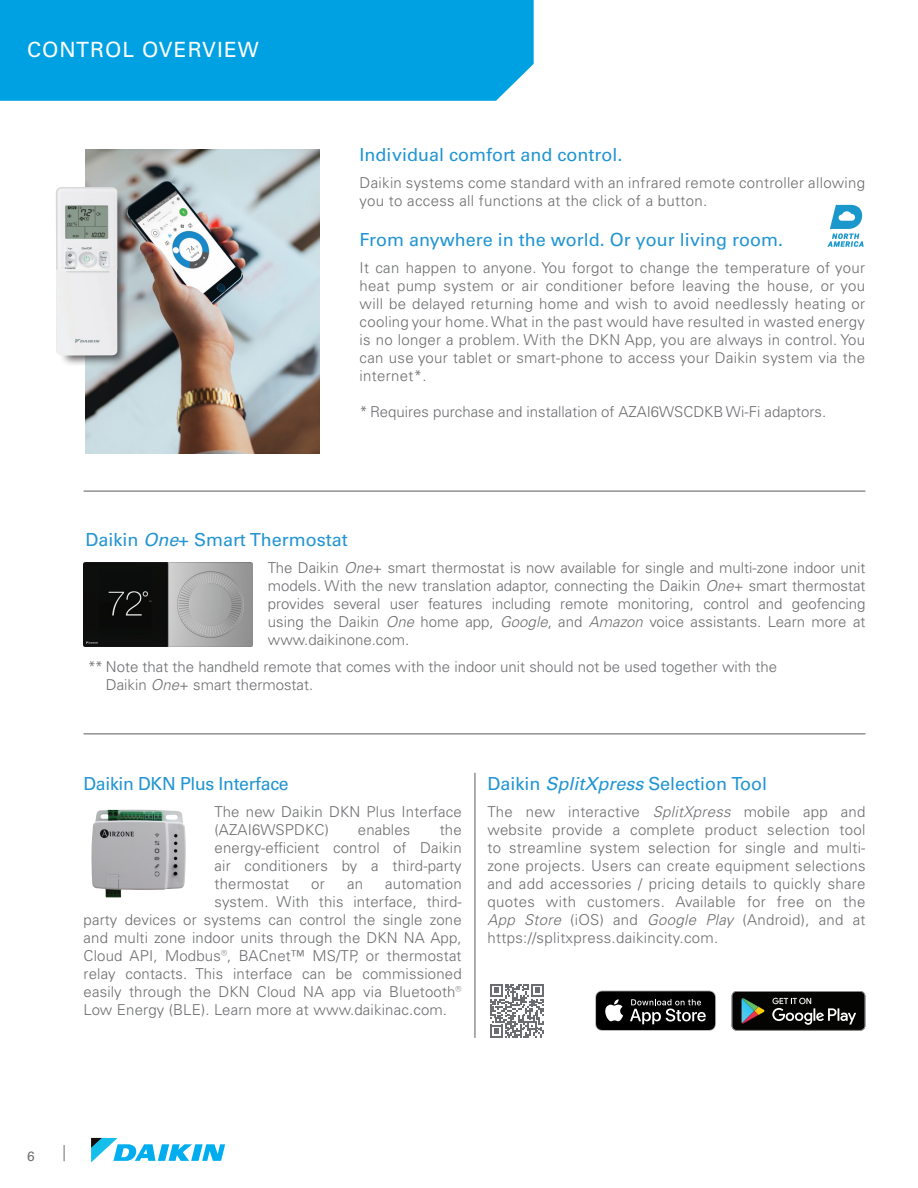
<style>
.page{position:relative;width:918px;height:1188px;background:#fff}
.page>*{position:absolute;margin:0;border:0;box-sizing:border-box;transform-origin:0 0}
.t1{font:21px "Univers LT Pro 55 Roman";letter-spacing:.05em;color:#fff}
.SUBHEAD_2{font:18px "Univers LT Pro 55 Roman";color:#2295d2}
.SUBHEAD_2-2{font:18px "Univers LT Pro 55 Roman";letter-spacing:-.02em;color:#2295d2}
.PARAGRAPH{font:300 15px/18px "Univers LT Pro 45";letter-spacing:.01em;color:#6c6d70;text-align:justify}
.DOUBLE_ASTERISKS{font:300 15px/18px "Univers LT Pro 45";color:#6c6d70}
.ASTERISK_ITEMS{font:300 15px "Univers LT Pro 45";color:#6c6d70}
.t2{font:13.5px "Univers LT Pro 55 Roman";color:#6c6d70}
.s1{font-family:"Univers LT Pro 55";font-style:italic}
.s2{font-style:italic}
</style>
<div class="page">
<svg style="left:64px;top:1145px;width:1px;height:16px"></svg>
<svg style="left:91px;top:1138px;width:134px;height:24px"></svg>
<div style="left:0;top:0;width:534px;height:101px;background:#00a1e3"></div>
<img style="left:86px;top:149px;width:234px;height:305px">
<svg style="left:827px;top:205px;width:37px;height:42px"></svg>
<hr style="left:84px;top:490px;width:781px;height:2px;background:#6c6d70">
<hr style="left:84px;top:733px;width:781px;height:2px;background:#6c6d70">
<img style="left:84px;top:562px;width:168px;height:85px">
<div style="left:59px;top:191px;width:70px;height:175px;background:#231f20;opacity:.75"></div>
<img style="left:56px;top:187px;width:62px;height:169px">
<svg style="left:731px;top:991px;width:135px;height:40px;background:#2d302e"></svg>
<svg style="left:595px;top:990px;width:121px;height:41px;background:#353535"></svg>
<svg style="left:490px;top:984px;width:54px;height:54px"></svg>
<hr style="left:474px;top:773px;width:2px;height:265px;background:#6c6d70">
<img style="left:91px;top:810px;width:44px;height:88px">
<p class="t1" style="left:27px;top:35px;width:233px">CONTROL OVERVIEW</p>
<p class="SUBHEAD_2" style="left:360px;top:143px;width:264px">Individual comfort and control.</p>
<p class="PARAGRAPH" style="left:360px;top:174px;width:507px">Daikin systems come standard with an infrared remote controller allowing you to access all functions at the click of a button.</p>
<p class="SUBHEAD_2" style="left:360px;top:227px;width:425px">From anywhere in the world. Or your living room.</p>
<p class="PARAGRAPH" style="left:360px;top:258px;width:507px">It can happen to anyone. You forgot to change the temperature of your heat pump system or air conditioner before leaving the house, or you will be delayed returning home and wish to avoid needlessly heating or cooling your home. What in the past would have resulted in wasted energy is no longer a problem. With the DKN App, you are always in control. You can use your tablet or smart-phone to access your Daikin system via the internet*.</p>
<p class="ASTERISK_ITEMS" style="left:360px;top:402px;width:468px">*Requires purchase and installation of AZAI6WSCDKB Wi-Fi adaptors.</p>
<p class="SUBHEAD_2" style="left:86px;top:527px;width:264px">Daikin <span class="s1">One+</span> Smart Thermostat</p>
<p class="PARAGRAPH" style="left:268px;top:558px;width:599px">The Daikin <span class="s2">One</span>+ smart thermostat is now available for single and multi-zone indoor unit models. With the new translation adaptor, connecting the Daikin <span class="s2">One</span>+ smart thermostat provides several user features including remote monitoring, control and geofencing using the Daikin <span class="s2">One</span> home app, <span class="s2">Google</span>, and <span class="s2">Amazon</span> voice assistants. Learn more at www.daikinone.com.</p>
<p class="DOUBLE_ASTERISKS" style="left:106px;top:657px;width:673px;text-indent:-18px">** Note that the handheld remote that comes with the indoor unit should not be used together with the<br>Daikin <span class="s2">One</span>+ smart thermostat.</p>
<p class="SUBHEAD_2-2" style="left:84px;top:771px;width:207px">Daikin DKN Plus Interface</p>
<p class="PARAGRAPH" style="left:215px;top:803px;width:249px">The new Daikin DKN Plus Interface (AZAI6WSPDKC)</p>
<p class="PARAGRAPH" style="left:215px;top:821px;width:249px;text-indent:225px">the energy-efficient control of Daikin air conditioners by a third-party thermostat</p>
<p class="PARAGRAPH" style="left:358px;top:821px;width:54px">enables</p>
<p class="PARAGRAPH" style="left:311px;top:875px;width:15px">or</p>
<p class="PARAGRAPH" style="left:347px;top:875px;width:17px">an</p>
<p class="PARAGRAPH" style="left:385px;top:875px;width:78px">automation</p>
<p class="PARAGRAPH" style="left:215px;top:893px;width:249px">system. With this interface, third-</p>
<p class="PARAGRAPH" style="left:84px;top:911px;width:380px">party devices or systems can control the single zone</p>
<p class="PARAGRAPH" style="left:84px;top:929px;width:380px">and multi zone indoor units through the DKN NA App,</p>
<p class="PARAGRAPH" style="left:84px;top:947px;width:380px">Cloud API, Modbus®, BACnet™ MS/TP, or thermostat</p>
<p class="PARAGRAPH" style="left:84px;top:965px;width:380px">relay contacts. This interface can be commissioned</p>
<p class="PARAGRAPH" style="left:84px;top:983px;width:380px">easily through the DKN Cloud NA app via Bluetooth®</p>
<p class="PARAGRAPH" style="left:84px;top:1001px;width:365px">Low Energy (BLE). Learn more at www.daikinac.com.</p>
<p class="SUBHEAD_2" style="left:488px;top:771px;width:281px">Daikin <span class="s1">SplitXpress</span> Selection Tool</p>
<p class="PARAGRAPH" style="left:488px;top:803px;width:380px">The new interactive <span class="s2">SplitXpress</span> mobile app and website provide a complete product selection tool to streamline system selection for single and multi&shy;zone projects. Users can create equipment selections and add accessories / pricing details to quickly share quotes with customers. Available for free on the <span class="s2">App Store</span> (iOS) and <span class="s2">Google Play</span> (Android), and at https://splitxpress.daikincity.com.</p>
<p class="t2" style="left:27px;top:1147px;width:9px">6</p>
</div>
